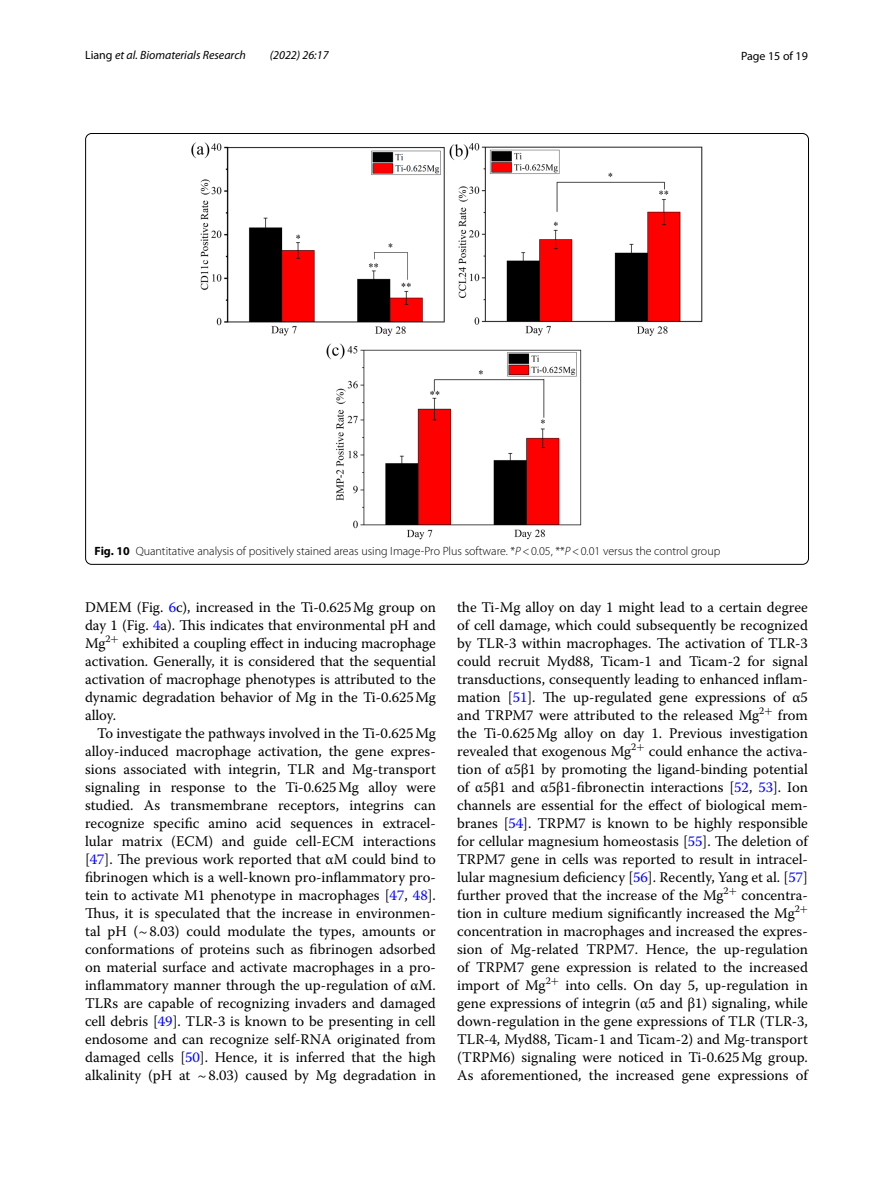
<style>
.page{position:relative;width:893px;height:1187px;background:#fff}
.page>*{position:absolute;margin:0;border:0;box-sizing:border-box;transform-origin:0 0}
.t1{font:14.7px/18px "Warnock Pro";color:#000;text-align:justify}
.t2{font:300 12px "Myriad Pro";color:#000}
.t3{font:italic 12px "Myriad Pro";color:#000}
.t4{font:12px "Myriad Pro";color:#000}
.s1{font-style:normal}
.s2{font-weight:700}
.s3{font-style:italic}
.s4{color:#00f}
</style>
<div class="page">
<img style="left:192px;top:142px;width:510px;height:397px">
<p class="t3" style="left:85px;top:48px;width:162px"><span class="s1">Liang</span> et al. Biomaterials Research</p>
<p class="t3" style="left:270px;top:48px;width:60px">(2022) 26:17</p>
<p class="t4" style="left:741px;top:48px;width:68px">Page 15 of 19</p>
<p class="t2" style="left:95px;top:544px;width:627px"><span class="s2">Fig. 10</span> Quantitative analysis of positively stained areas using Image-Pro Plus software. *<span class="s3">P</span>&lt;0.05, **<span class="s3">P</span>&lt;0.01 versus the control group</p>
<p class="t1" style="left:85px;top:598px;width:352px">DMEM (Fig. <span class="s4">6</span>c), increased in the Ti-0.625Mg group on day 1 (Fig. <span class="s4">4</span>a). This indicates that environmental pH and Mg<sup>2</sup><sup>+</sup> exhibited a coupling effect in inducing macrophage activation. Generally, it is considered that the sequential activation of macrophage phenotypes is attributed to the dynamic degradation behavior of Mg in the Ti-0.625Mg alloy.</p>
<p class="t1" style="left:85px;top:724px;width:352px;text-indent:12px">To investigate the pathways involved in the Ti-0.625Mg alloy-induced macrophage activation, the gene expres&shy;sions associated with integrin, TLR and Mg-transport signaling in response to the Ti-0.625Mg alloy were studied. As transmembrane receptors, integrins can recognize specific amino acid sequences in extracel&shy;lular matrix (ECM) and guide cell-ECM interactions [<span class="s4">47</span>]. The previous work reported that αM could bind to fibrinogen which is a well-known pro-inflammatory pro&shy;tein to activate M1 phenotype in macrophages [<span class="s4">47</span>, <span class="s4">48</span>].<br>Thus, it is speculated that the increase in environmen&shy;tal pH (~8.03) could modulate the types, amounts or conformations of proteins such as fibrinogen adsorbed on material surface and activate macrophages in a pro&shy;inflammatory manner through the up-regulation of αM.<br>TLRs are capable of recognizing invaders and damaged cell debris [<span class="s4">49</span>]. TLR-3 is known to be presenting in cell endosome and can recognize self-RNA originated from damaged cells [<span class="s4">50</span>]. Hence, it is inferred that the high alkalinity (pH at ~8.03) caused by Mg degradation in</p>
<p class="t1" style="left:457px;top:598px;width:352px">the Ti-Mg alloy on day 1 might lead to a certain degree of cell damage, which could subsequently be recognized by TLR-3 within macrophages. The activation of TLR-3 could recruit Myd88, Ticam-1 and Ticam-2 for signal transductions, consequently leading to enhanced inflam&shy;mation [<span class="s4">51</span>]. The up-regulated gene expressions of α5 and TRPM7 were attributed to the released Mg<sup>2</sup><sup>+</sup> from the Ti-0.625Mg alloy on day 1. Previous investigation revealed that exogenous Mg<sup>2</sup><sup>+</sup> could enhance the activa&shy;tion of α5β1 by promoting the ligand-binding potential of α5β1 and α5β1-fibronectin interactions [<span class="s4">52</span>, <span class="s4">53</span>]. Ion channels are essential for the effect of biological mem&shy;branes [<span class="s4">54</span>]. TRPM7 is known to be highly responsible for cellular magnesium homeostasis [<span class="s4">55</span>]. The deletion of TRPM7 gene in cells was reported to result in intracel&shy;lular magnesium deficiency [<span class="s4">56</span>]. Recently, Yang et al. [<span class="s4">57</span>] further proved that the increase of the Mg<sup>2</sup><sup>+</sup> concentra&shy;tion in culture medium significantly increased the Mg<sup>2</sup><sup>+ </sup>concentration in macrophages and increased the expres&shy;sion of Mg-related TRPM7. Hence, the up-regulation of TRPM7 gene expression is related to the increased import of Mg<sup>2</sup><sup>+</sup> into cells. On day 5, up-regulation in gene expressions of integrin (α5 and β1) signaling, while down-regulation in the gene expressions of TLR (TLR-3, TLR-4, Myd88, Ticam-1 and Ticam-2) and Mg-transport (TRPM6) signaling were noticed in Ti-0.625Mg group.<br>As aforementioned, the increased gene expressions of</p>
</div>
